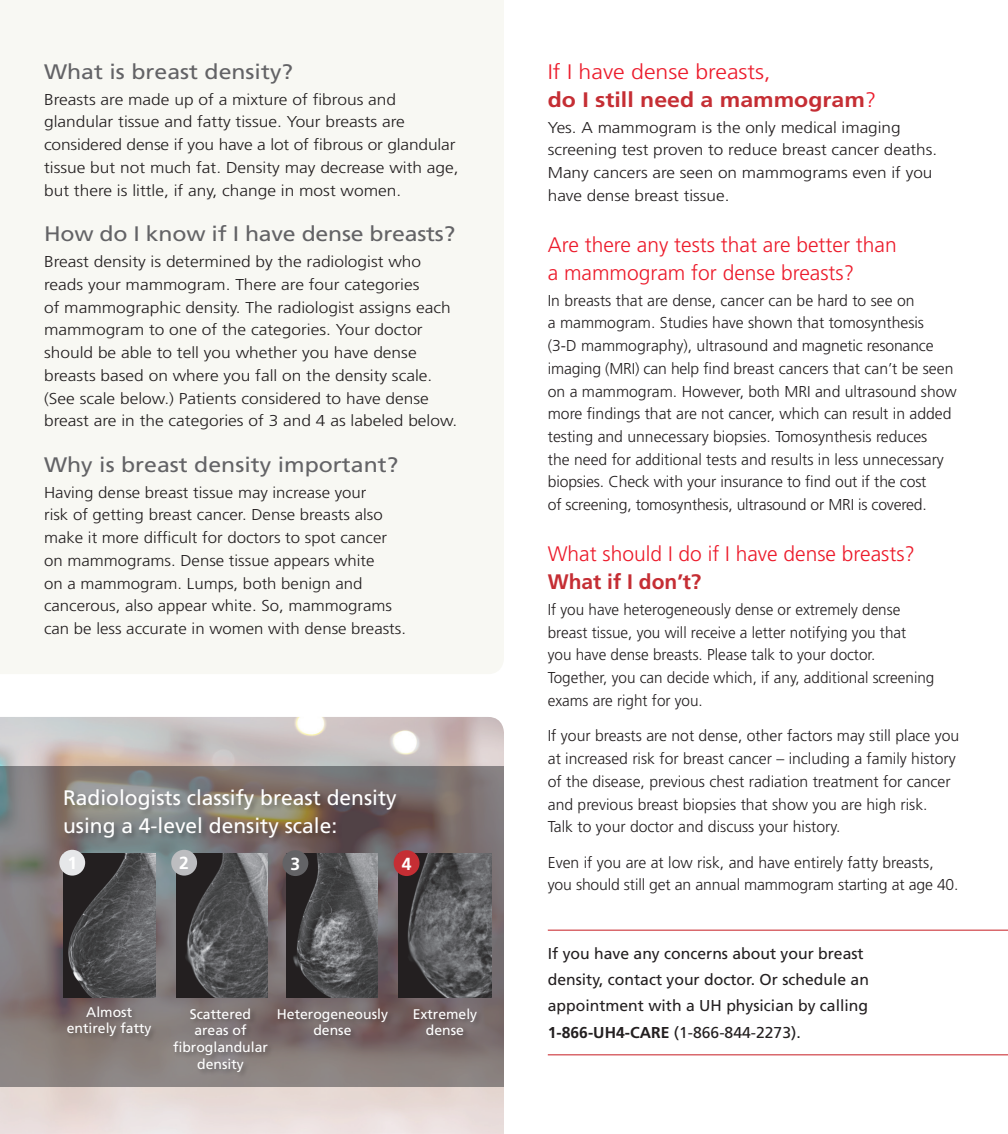
<style>
.page{position:relative;width:1008px;height:1134px;background:#fff}
.page>*{position:absolute;margin:0;border:0;box-sizing:border-box;transform-origin:0 0}
.t1{font:300 21px/28px "Frutiger LT Std";color:#ec1b2b}
.t2{font:21px "Frutiger LT Std";color:#636366;scale:1.1 1}
.t3{font:21px/28px "Frutiger LT Std";color:#fff}
.t4{font:700 21px/28px "Frutiger LT Std";color:#c52e34;scale:1.1 1}
.t5{font:700 21px "Frutiger LT Std";color:#c52e34}
.t6{font:700 17.5px "Frutiger LT Std";color:#fff}
.t7{font:300 15.75px/22.8px "Frutiger LT Std";color:#231f20}
.t8{font:300 15.75px/22.8px "Frutiger LT Std";color:#231f20;scale:1.1 1}
.t9{font:300 15.75px/22.8px "Frutiger LT Std";color:#231f20;scale:1.07 1}
.t10{font:300 15.75px/22.8px "Frutiger LT Std";color:#231f20;scale:1.09 1}
.t11{font:15.75px/26.2px "Frutiger LT Std";color:#231f20}
.t12{font:14px/16.8px "Frutiger LT Std";color:#fff;text-align:center}
.s1{font-weight:300;color:#ec1b2b}
.s2{font-weight:700}
</style>
<div class="page">
<div style="left:0;top:0;width:504px;height:674px;background:#f8f8f3"></div>
<svg style="left:0;top:766px;width:504px;height:321px;background:#7e7676"></svg>
<img style="left:63px;top:854px;width:92px;height:144px">
<div style="left:59px;top:850px;width:26px;height:26px;background:#e6e7e9;border-radius:50%"></div>
<img style="left:176px;top:854px;width:91px;height:144px">
<div style="left:171px;top:850px;width:26px;height:26px;background:#bcbdc0;border-radius:50%"></div>
<img style="left:287px;top:854px;width:91px;height:144px">
<div style="left:282px;top:850px;width:26px;height:26px;background:#636366;border-radius:50%"></div>
<img style="left:399px;top:854px;width:92px;height:144px">
<div style="left:394px;top:850px;width:26px;height:26px;background:#c52e34;border-radius:50%"></div>
<div style="left:64px;top:789px;width:339px;height:56px;background:#231f20;opacity:.33"></div>
<div style="left:67px;top:1005px;width:91px;height:38px;background:#231f20;opacity:.33"></div>
<div style="left:172px;top:1007px;width:103px;height:72px;background:#231f20;opacity:.33"></div>
<div style="left:277px;top:1007px;width:117px;height:35px;background:#231f20;opacity:.33"></div>
<div style="left:413px;top:1007px;width:71px;height:35px;background:#231f20;opacity:.33"></div>
<hr style="left:548px;top:930px;width:460px;height:1px;background:#c61c22">
<hr style="left:548px;top:1054px;width:460px;height:1px;background:#c61c22">
<h1 class="t2" style="left:44px;top:59px;width:228px">What is breast density?</h1>
<p class="t8" style="left:44px;top:88px;width:378px">Breasts are made up of a mixture of fibrous and glandular tissue and fatty tissue. Your breasts are considered dense if you have a lot of fibrous or glandular tissue but not much fat. Density may decrease with age, but there is little, if any, change in most women.</p>
<h1 class="t2" style="left:44px;top:222px;width:375px">How do I know if I have dense breasts?</h1>
<p class="t8" style="left:44px;top:250px;width:377px">Breast density is determined by the radiologist who reads your mammogram. There are four categories<br>of mammographic density. The radiologist assigns each mammogram to one of the categories. Your doctor should be able to tell you whether you have dense breasts based on where you fall on the density scale. (See scale below.) Patients considered to have dense breast are in the categories of 3 and 4 as labeled below.</p>
<h1 class="t2" style="left:44px;top:452px;width:324px">Why is breast density important?</h1>
<p class="t9" style="left:44px;top:481px;width:340px">Having dense breast tissue may increase your<br>risk of getting breast cancer. Dense breasts also make it more difficult for doctors to spot cancer on mammograms. Dense tissue appears white<br>on a mammogram. Lumps, both benign and cancerous, also appear white. So, mammograms can be less accurate in women with dense breasts.</p>
<h1 class="t3" style="left:63px;top:784px;width:335px">Radiologists classify breast density using a 4-level density scale:</h1>
<p class="t6" style="left:67px;top:853px;width:11px">1</p>
<p class="t6" style="left:179px;top:853px;width:11px">2</p>
<p class="t6" style="left:291px;top:853px;width:11px">3</p>
<p class="t6" style="left:402px;top:853px;width:11px">4</p>
<p class="t12" style="left:67px;top:1003px;width:86px">Almost entirely fatty</p>
<p class="t12" style="left:173px;top:1005px;width:96px">Scattered areas of fibroglandular density</p>
<p class="t12" style="left:277px;top:1005px;width:113px">Heterogeneously dense</p>
<p class="t12" style="left:413px;top:1005px;width:66px">Extremely dense</p>
<h1 class="t4" style="left:548px;top:58px;width:300px"><span class="s1">If I have dense breasts,<br></span>do I still need a mammogram<span class="s1">?</span></h1>
<p class="t10" style="left:548px;top:116px;width:359px">Yes. A mammogram is the only medical imaging screening test proven to reduce breast cancer deaths.<br>Many cancers are seen on mammograms even if you have dense breast tissue.</p>
<h1 class="t1" style="left:548px;top:231px;width:350px">Are there any tests that are better than a mammogram for dense breasts?</h1>
<p class="t7" style="left:548px;top:289px;width:411px">In breasts that are dense, cancer can be hard to see on<br>a mammogram. Studies have shown that tomosynthesis (3-D mammography), ultrasound and magnetic resonance imaging (MRI) can help find breast cancers that can’t be seen on a mammogram. However, both MRI and ultrasound show more findings that are not cancer, which can result in added testing and unnecessary biopsies. Tomosynthesis reduces<br>the need for additional tests and results in less unnecessary biopsies. Check with your insurance to find out if the cost<br>of screening, tomosynthesis, ultrasound or MRI is covered.</p>
<h1 class="t1" style="left:548px;top:540px;width:369px">What should I do if I have dense breasts?</h1>
<h1 class="t5" style="left:548px;top:569px;width:155px">What if I don’t?</h1>
<p class="t7" style="left:548px;top:598px;width:388px">If you have heterogeneously dense or extremely dense breast tissue, you will receive a letter notifying you that<br>you have dense breasts. Please talk to your doctor.<br>Together, you can decide which, if any, additional screening exams are right for you.</p>
<p class="t7" style="left:548px;top:725px;width:413px">If your breasts are not dense, other factors may still place you at increased risk for breast cancer – including a family history of the disease, previous chest radiation treatment for cancer and previous breast biopsies that show you are high risk.<br>Talk to your doctor and discuss your history.</p>
<p class="t7" style="left:548px;top:851px;width:412px">Even if you are at low risk, and have entirely fatty breasts, you should still get an annual mammogram starting at age 40.</p>
<p class="t11" style="left:548px;top:940px;width:323px">If you have any concerns about your breast density, contact your doctor. Or schedule an appointment with a UH physician by calling <span class="s2">1-866-UH4-CARE</span> (1-866-844-2273).</p>
</div>
